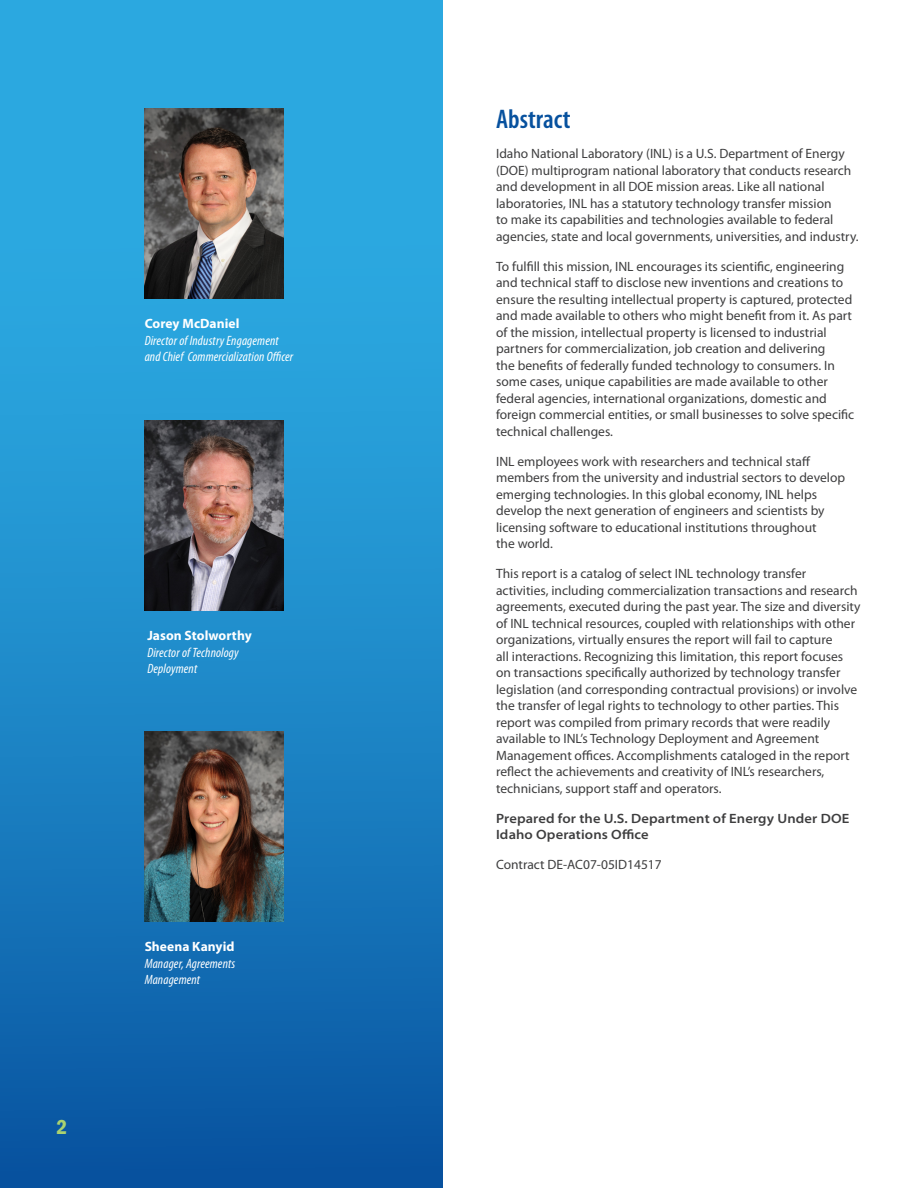
<style>
.page{position:relative;width:918px;height:1188px;background:#fff}
.page>*{position:absolute;margin:0;border:0;box-sizing:border-box;transform-origin:0 0}
.t1{font:600 condensed 27px "Myriad Pro";color:#07519e}
.t2{font:21px "ITC Franklin Gothic Std Dm Cd";color:#aad270}
.Text{font:13.5px/16.5px "Myriad Pro";color:#3e3e3f}
.Label{font:italic condensed 13.5px/16.5px "Myriad Pro";letter-spacing:.01em;color:#fff}
.Text-2{font:600 semi-expanded 13.5px/16.5px "Myriad Pro";letter-spacing:.01em;color:#3e3e3f}
.Names{font:700 13.5px "Myriad Pro";letter-spacing:.005em;color:#fff}
</style>
<div class="page">
<svg style="left:0;top:0;width:442px;height:1188px;background:#1e88c8"></svg>
<img style="left:145px;top:108px;width:139px;height:191px">
<img style="left:145px;top:420px;width:139px;height:191px">
<img style="left:145px;top:731px;width:139px;height:191px">
<p class="Names" style="left:145px;top:315px;width:96px">Corey McDaniel</p>
<p class="Label" style="left:145px;top:332px;width:150px">Director of Industry Engagement and Chief Commercialization Officer</p>
<p class="Names" style="left:147px;top:627px;width:106px">Jason Stolworthy</p>
<p class="Label" style="left:147px;top:644px;width:93px">Director of Technology<br>Deployment</p>
<h2 class="t2" style="left:56px;top:1115px;width:12px">2</h2>
<p class="Names" style="left:145px;top:938px;width:91px">Sheena Kanyid</p>
<p class="Label" style="left:145px;top:955px;width:92px">Manager, Agreements<br>Management</p>
<h1 class="t1" style="left:496px;top:105px;width:76px">Abstract</h1>
<p class="Text" style="left:496px;top:146px;width:364px">Idaho National Laboratory (INL) is a U.S. Department of Energy (DOE) multiprogram national laboratory that conducts research and development in all DOE mission areas. Like all national laboratories, INL has a statutory technology transfer mission<br>to make its capabilities and technologies available to federal agencies, state and local governments, universities, and industry.</p>
<p class="Text" style="left:496px;top:258px;width:360px">To fulfill this mission, INL encourages its scientific, engineering and technical staff to disclose new inventions and creations to ensure the resulting intellectual property is captured, protected and made available to others who might benefit from it. As part of the mission, intellectual property is licensed to industrial partners for commercialization, job creation and delivering<br>the benefits of federally funded technology to consumers. In some cases, unique capabilities are made available to other federal agencies, international organizations, domestic and foreign commercial entities, or small businesses to solve specific technical challenges.</p>
<p class="Text" style="left:496px;top:453px;width:350px">INL employees work with researchers and technical staff members from the university and industrial sectors to develop emerging technologies. In this global economy, INL helps develop the next generation of engineers and scientists by licensing software to educational institutions throughout<br>the world.</p>
<p class="Text" style="left:496px;top:566px;width:366px">This report is a catalog of select INL technology transfer activities, including commercialization transactions and research agreements, executed during the past year. The size and diversity of INL technical resources, coupled with relationships with other organizations, virtually ensures the report will fail to capture<br>all interactions. Recognizing this limitation, this report focuses on transactions specifically authorized by technology transfer legislation (and corresponding contractual provisions) or involve the transfer of legal rights to technology to other parties. This report was compiled from primary records that were readily available to INL’s Technology Deployment and Agreement Management offices. Accomplishments cataloged in the report reflect the achievements and creativity of INL’s researchers, technicians, support staff and operators.</p>
<p class="Text-2" style="left:496px;top:810px;width:355px">Prepared for the U.S. Department of Energy Under DOE<br>Idaho Operations Office</p>
<p class="Text" style="left:496px;top:857px;width:167px">Contract DE-AC07-05ID14517</p>
</div>
